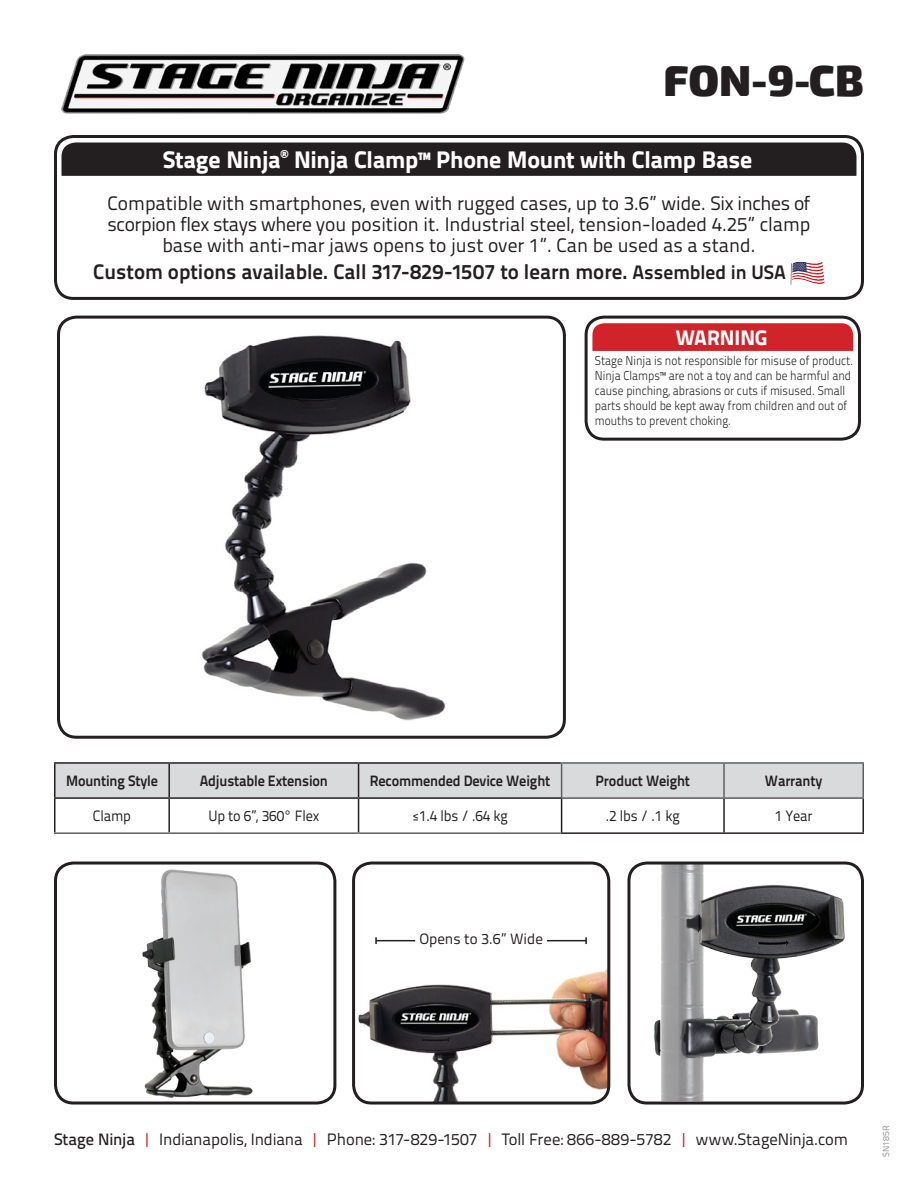
<style>
.page{position:relative;width:918px;height:1188px;background:#fff}
.page>*{position:absolute;margin:0;border:0;box-sizing:border-box;transform-origin:0 0}
.Product_Code{font:900 43.5px "Exo 2";color:#231f20}
.t1{font:800 24px "Titillium Text 22 L";letter-spacing:-.01em;color:#fff}
.Product_Desc{font:700 21px "Titillium Text 22 L";color:#231f20}
.Warning_Head{font:800 21px "Titillium Text 22 L";color:#fff}
.Product_Desc-2{font:19.5px/21px "Titillium Text 22 L";color:#231f20;text-align:center}
.t2{font:16.5px "Titillium Text 22 L";letter-spacing:-.005em;color:#231f20}
.Grid_Titles{font:700 15px "Titillium Text 22 L";letter-spacing:-.01em;color:#231f20;scale:.95 1}
.Grid_Text{font:15px "Titillium Text 22 L";letter-spacing:-.01em;color:#231f20;scale:.95 1}
.Product_Desc-3{font:15px "Titillium Text 22 L";color:#231f20}
.Warning_Text{font:300 12.75px/15px "Titillium Text 22 L";color:#231f20;scale:.9 1}
.t3{font:9px "Titillium Text 22 L";color:#919396}
.s1{font-size:19.5px}
.s2{font-size:13.5px}
.s3{font-weight:500}
.s4{color:#d1232a}
</style>
<div class="page">
<svg style="left:55px;top:136px;width:805px;height:40px;background:#3a3738"></svg>
<svg style="left:584px;top:315px;width:277px;height:45px"></svg>
<div style="left:54px;top:135px;width:810px;height:165px;border:3px solid #231f20;border-radius:18px"></div>
<img style="left:631px;top:863px;width:231px;height:238px">
<div style="left:627px;top:862px;width:237px;height:243px;border:3px solid #231f20;border-radius:18px"></div>
<img style="left:142px;top:869px;width:111px;height:229px">
<div style="left:54px;top:862px;width:282px;height:243px;border:3px solid #231f20;border-radius:18px"></div>
<img style="left:356px;top:939px;width:253px;height:162px">
<div style="left:352px;top:862px;width:258px;height:243px;border:3px solid #231f20;border-radius:18px"></div>
<img style="left:61px;top:55px;width:404px;height:59px">
<div style="left:585px;top:316px;width:276px;height:125px;border:3px solid #231f20;border-radius:18px"></div>
<img style="left:201px;top:335px;width:245px;height:386px">
<div style="left:57px;top:316px;width:509px;height:423px;border:3px solid #231f20;border-radius:18px"></div>
<svg style="left:791px;top:261px;width:34px;height:24px"></svg>
<div style="left:56px;top:764px;width:302px;height:33px;background:#d9dadc"></div>
<div style="left:359px;top:763px;width:203px;height:35px;background:#d9dadc"></div>
<div style="left:562px;top:763px;width:162px;height:35px;background:#d9dadc"></div>
<div style="left:724px;top:763px;width:139px;height:35px;background:#d9dadc"></div>
<hr style="left:54px;top:762px;width:115px;height:2px;background:#231f20">
<hr style="left:54px;top:764px;width:2px;height:33px;background:#231f20">
<hr style="left:169px;top:762px;width:190px;height:2px;background:#231f20">
<hr style="left:168px;top:764px;width:2px;height:33px;background:#231f20">
<hr style="left:359px;top:762px;width:202px;height:2px;background:#231f20">
<hr style="left:358px;top:764px;width:1px;height:33px;background:#231f20">
<hr style="left:54px;top:797px;width:115px;height:2px;background:#231f20">
<hr style="left:54px;top:799px;width:2px;height:33px;background:#231f20">
<hr style="left:169px;top:797px;width:190px;height:2px;background:#231f20">
<hr style="left:168px;top:799px;width:2px;height:33px;background:#231f20">
<hr style="left:359px;top:797px;width:203px;height:2px;background:#231f20">
<hr style="left:358px;top:799px;width:1px;height:33px;background:#231f20">
<hr style="left:561px;top:799px;width:1px;height:33px;background:#231f20">
<hr style="left:723px;top:799px;width:2px;height:33px;background:#231f20">
<hr style="left:862px;top:799px;width:2px;height:33px;background:#231f20">
<hr style="left:561px;top:832px;width:163px;height:2px;background:#231f20">
<hr style="left:724px;top:832px;width:140px;height:2px;background:#231f20">
<hr style="left:561px;top:762px;width:163px;height:2px;background:#5f5f62">
<hr style="left:561px;top:764px;width:1px;height:33px;background:#5f5f62">
<hr style="left:724px;top:762px;width:140px;height:2px;background:#5f5f62">
<hr style="left:723px;top:764px;width:2px;height:33px;background:#5f5f62">
<hr style="left:862px;top:764px;width:2px;height:33px;background:#5f5f62">
<hr style="left:561px;top:797px;width:163px;height:2px;background:#5f5f62">
<hr style="left:724px;top:797px;width:140px;height:2px;background:#5f5f62">
<hr style="left:54px;top:832px;width:115px;height:2px;background:#5f5f62">
<hr style="left:169px;top:832px;width:190px;height:2px;background:#5f5f62">
<hr style="left:359px;top:832px;width:202px;height:2px;background:#5f5f62">
<hr style="left:376px;top:940px;width:39px;height:1px;background:#231f20">
<svg style="left:375px;top:937px;width:2px;height:7px"></svg>
<hr style="left:547px;top:940px;width:39px;height:1px;background:#231f20">
<svg style="left:585px;top:937px;width:2px;height:7px"></svg>
<p class="Product_Code" style="left:663px;top:54px;width:202px">FON-9-CB</p>
<p class="t1" style="left:163px;top:141px;width:591px">Stage Ninja<sup>®</sup> Ninja Clamp™ Phone Mount with Clamp Base</p>
<p class="Product_Desc-2" style="left:107px;top:191px;width:705px">Compatible with smartphones, even with rugged cases, up to 3.6” wide. Six inches of scorpion flex stays where you position it. Industrial steel, tension-loaded 4.25” clamp base with anti-mar jaws opens to just over 1”. Can be used as a stand.</p>
<p class="Product_Desc" style="left:93px;top:255px;width:694px">Custom options available. Call 317-829-1507 to learn more. <span class="s1">Assembled in USA</span></p>
<p class="Warning_Head" style="left:675px;top:321px;width:94px">WARNING</p>
<p class="Warning_Text" style="left:595px;top:352px;width:288px">Stage Ninja is not responsible for misuse of product.<br>Ninja Clamps™ are not a toy and can be harmful and cause pinching, abrasions or cuts if misused. Small parts should be kept away from children and out of mouths to prevent choking.</p>
<p class="Grid_Titles" style="left:66px;top:769px;width:98px">Mounting Style</p>
<p class="Grid_Titles" style="left:200px;top:769px;width:136px">Adjustable Extension</p>
<p class="Grid_Titles" style="left:370px;top:769px;width:191px">Recommended Device Weight</p>
<p class="Grid_Titles" style="left:596px;top:769px;width:101px">Product Weight</p>
<p class="Grid_Titles" style="left:765px;top:769px;width:62px">Warranty</p>
<p class="Grid_Text" style="left:93px;top:805px;width:41px">Clamp</p>
<p class="Grid_Text" style="left:208px;top:805px;width:118px">Up to 6”, 360° Flex</p>
<p class="Grid_Text" style="left:412px;top:805px;width:102px"><span class="s2">≤</span>1.4 lbs / .64 kg</p>
<p class="Grid_Text" style="left:606px;top:805px;width:79px">.2 lbs / .1 kg</p>
<p class="Grid_Text" style="left:775px;top:805px;width:41px">1 Year</p>
<p class="Product_Desc-3" style="left:419px;top:928px;width:125px">Opens to 3.6” Wide</p>
<p class="t2" style="left:54px;top:1126px;width:796px"><span class="s3">Stage Ninja</span> <span class="s4">|</span> Indianapolis, Indiana <span class="s4">|</span> Phone: 317-829-1507 <span class="s4">|</span> Toll Free: 866-889-5782 <span class="s4">|</span> www.StageNinja.com</p>
<p class="t3" style="left:879px;top:1157px;width:33px;rotate:-90deg">SN185R</p>
</div>
